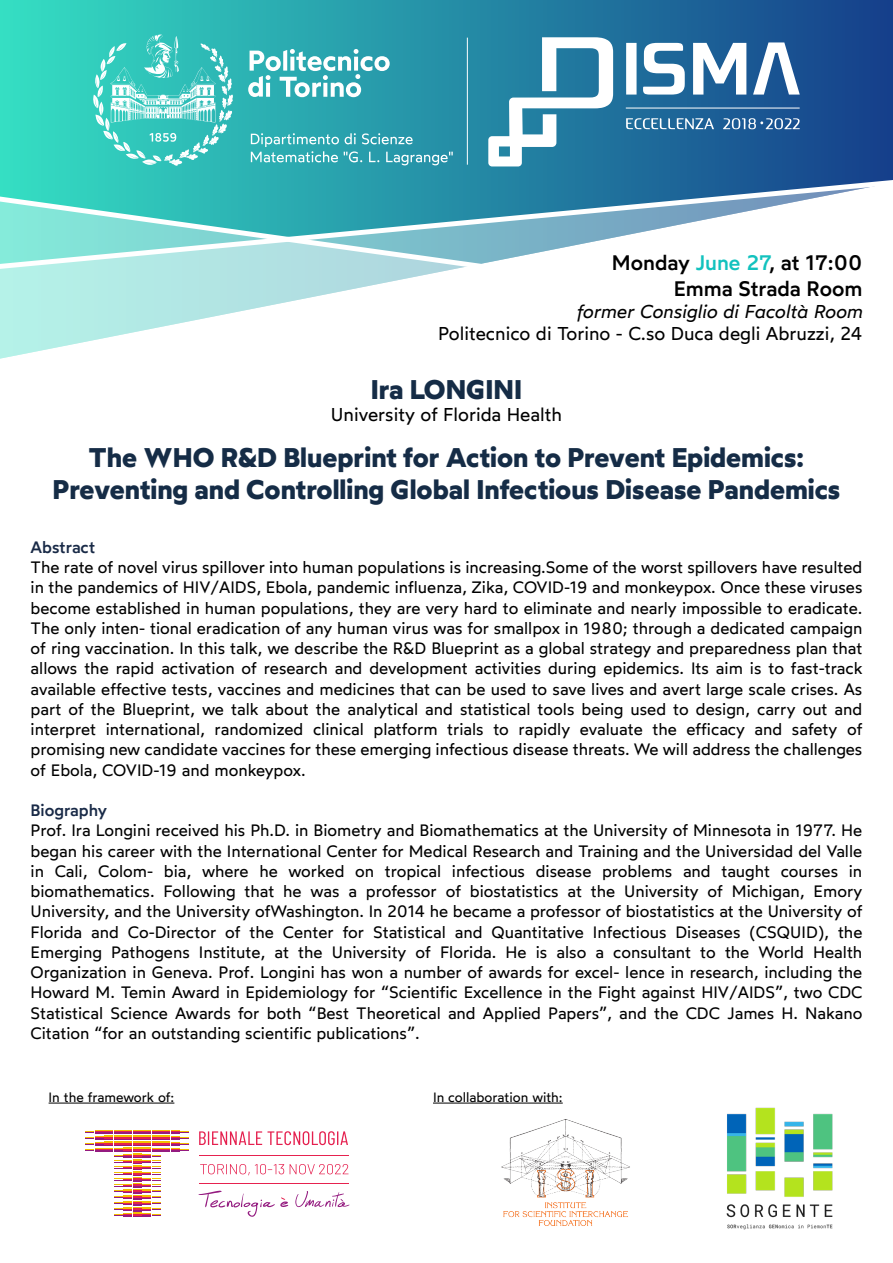
<style>
.page{position:relative;width:893px;height:1263px;background:#fff}
.page>*{position:absolute;margin:0;border:0;box-sizing:border-box;transform-origin:0 0}
.t1{font:700 27px/32.4px "Wotfard";color:#152c46;text-align:center}
.t2{font:500 21px/25.2px "Wotfard";color:#000;text-align:right}
.t3{font:18.6px "Wotfard";color:#000}
.t4{font:italic 18.6px "Wotfard";color:#000}
.t5{font:16.5px/20.2px "Wotfard";color:#000;text-align:justify}
.t6{font:500 16.5px "Wotfard";color:#192a47}
.t7{font:13.5px "Wotfard";color:#000}
.s1{color:#12c2be}
</style>
<div class="page">
<svg style="left:0;top:0;width:893px;height:176px;background:#2386a3"></svg>
<svg style="left:0;top:272px;width:439px;height:87px"></svg>
<hr style="left:467px;top:38px;width:1px;height:127px;background:#fff">
<svg style="left:643px;top:43px;width:42px;height:52px"></svg>
<svg style="left:693px;top:43px;width:53px;height:52px"></svg>
<svg style="left:626px;top:43px;width:11px;height:52px"></svg>
<svg style="left:753px;top:42px;width:47px;height:53px"></svg>
<svg style="left:488px;top:37px;width:125px;height:129px"></svg>
<svg style="left:626px;top:118px;width:88px;height:11px"></svg>
<svg style="left:723px;top:118px;width:77px;height:11px"></svg>
<hr style="left:626px;top:108px;width:174px;height:1px;background:#fff">
<svg style="left:92px;top:34px;width:361px;height:132px;background:#4ab9bc"></svg>
<svg style="left:0;top:176px;width:893px;height:96px"></svg>
<svg style="left:199px;top:1131px;width:149px;height:14px"></svg>
<svg style="left:86px;top:1130px;width:103px;height:87px"></svg>
<svg style="left:295px;top:1191px;width:55px;height:17px"></svg>
<svg style="left:198px;top:1190px;width:90px;height:27px"></svg>
<hr style="left:199px;top:1155px;width:150px;height:1px;background:#e6224f">
<hr style="left:199px;top:1183px;width:150px;height:1px;background:#e6224f">
<svg style="left:200px;top:1164px;width:84px;height:11px"></svg>
<svg style="left:290px;top:1164px;width:58px;height:10px"></svg>
<hr style="left:433px;top:1103px;width:130px;height:1px;background:#000">
<hr style="left:49px;top:1103px;width:125px;height:1px;background:#000">
<img style="left:726px;top:1107px;width:107px;height:123px">
<img style="left:501px;top:1119px;width:129px;height:107px">
<p class="t2" style="left:612px;top:250px;width:252px">Monday <span class="s1">June 27</span>, at 17:00<br>Emma Strada Room</p>
<p class="t4" style="left:576px;top:300px;width:288px">former Consiglio di Facoltà Room</p>
<p class="t3" style="left:438px;top:322px;width:426px">Politecnico di Torino - C.so Duca degli Abruzzi, 24</p>
<h1 class="t1" style="left:371px;top:372px;width:153px">Ira LONGINI</h1>
<p class="t3" style="left:331px;top:403px;width:233px">University of Florida Health</p>
<h1 class="t1" style="left:53px;top:441px;width:789px">The WHO R&amp;D Blueprint for Action to Prevent Epidemics:<br>Preventing and Controlling Global Infectious Disease Pandemics</h1>
<p class="t6" style="left:31px;top:537px;width:66px">Abstract</p>
<p class="t5" style="left:31px;top:557px;width:833px">The rate of novel virus spillover into human populations is increasing.Some of the worst spillovers have resulted in the pandemics of HIV/AIDS, Ebola, pandemic influenza, Zika, COVID-19 and monkeypox. Once these viruses become established in human populations, they are very hard to eliminate and nearly impossible to eradicate.<br>The only inten- tional eradication of any human virus was for smallpox in 1980; through a dedicated campaign of ring vaccination. In this talk, we describe the R&amp;D Blueprint as a global strategy and preparedness plan that allows the rapid activation of research and development activities during epidemics. Its aim is to fast-track available effective tests, vaccines and medicines that can be used to save lives and avert large scale crises. As part of the Blueprint, we talk about the analytical and statistical tools being used to design, carry out and interpret international, randomized clinical platform trials to rapidly evaluate the efficacy and safety of promising new candidate vaccines for these emerging infectious disease threats. We will address the challenges of Ebola, COVID-19 and monkeypox.</p>
<p class="t6" style="left:31px;top:800px;width:78px">Biography</p>
<p class="t5" style="left:31px;top:820px;width:833px">Prof. Ira Longini received his Ph.D. in Biometry and Biomathematics at the University of Minnesota in 1977. He began his career with the International Center for Medical Research and Training and the Universidad del Valle in Cali, Colom- bia, where he worked on tropical infectious disease problems and taught courses in biomathematics. Following that he was a professor of biostatistics at the University of Michigan, Emory University, and the University ofWashington. In 2014 he became a professor of biostatistics at the University of Florida and Co-Director of the Center for Statistical and Quantitative Infectious Diseases (CSQUID), the Emerging Pathogens Institute, at the University of Florida. He is also a consultant to the World Health Organization in Geneva. Prof. Longini has won a number of awards for excel- lence in research, including the Howard M. Temin Award in Epidemiology for “Scientific Excellence in the Fight against HIV/AIDS”, two CDC Statistical Science Awards for both “Best Theoretical and Applied Papers”, and the CDC James H. Nakano Citation “for an outstanding scientific publications”.</p>
<p class="t7" style="left:49px;top:1088px;width:127px">In the framework of:</p>
<p class="t7" style="left:433px;top:1088px;width:131px">In collaboration with:</p>
</div>
